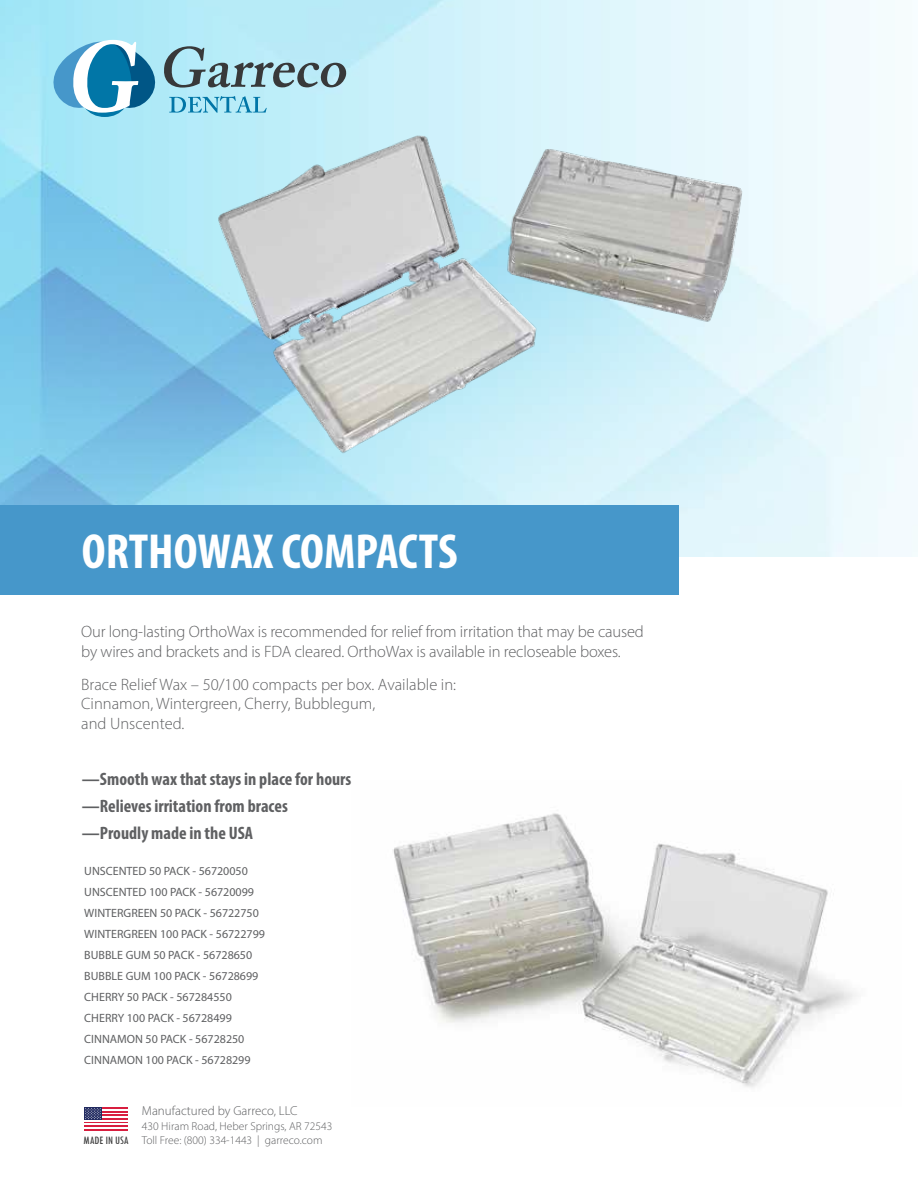
<style>
.page{position:relative;width:918px;height:1188px;background:#fff}
.page>*{position:absolute;margin:0;border:0;box-sizing:border-box;transform-origin:0 0}
.t1{font:700 condensed 49.5px "Myriad Pro";color:#fff}
.t2{font:700 condensed 18px/27px "Myriad Pro";color:#5f6062}
.t3{font:300 16.5px/19.5px "Myriad Pro";letter-spacing:-.01em;color:#5f6062}
.t4{font:300 12.9px "Myriad Pro";color:#5e5f61}
.t5{font:12px/21px "Myriad Pro";color:#5f6062}
.t6{font:condensed 11.85px "Tw Cen";color:#3a3a3a}
.t7{font:300 11.55px/14.4px "Myriad Pro";color:#5e5f61}
</style>
<div class="page">
<img style="left:393px;top:813px;width:464px;height:275px">
<img style="left:0;top:0;width:918px;height:556px">
<svg style="left:49px;top:34px;width:298px;height:83px;background:#8fcce2"></svg>
<div style="left:1px;top:505px;width:678px;height:90px;background:#4697ca"></div>
<hr style="left:84px;top:1107px;width:44px;height:2px;background:#d81e3f">
<hr style="left:84px;top:1111px;width:44px;height:2px;background:#d81e3f">
<hr style="left:84px;top:1115px;width:44px;height:1px;background:#d81e3f">
<hr style="left:84px;top:1118px;width:44px;height:2px;background:#d81e3f">
<hr style="left:84px;top:1122px;width:44px;height:1px;background:#d81e3f">
<hr style="left:84px;top:1125px;width:44px;height:2px;background:#d81e3f">
<hr style="left:84px;top:1129px;width:44px;height:2px;background:#d81e3f">
<div style="left:84px;top:1107px;width:18px;height:13px;background:#222b61"></div>
<svg style="left:85px;top:1108px;width:16px;height:11px"></svg>
<img style="left:135px;top:56px;width:704px;height:443px">
<h1 class="t1" style="left:82px;top:520px;width:377px">ORTHOWAX COMPACTS</h1>
<p class="t3" style="left:81px;top:622px;width:564px">Our long-lasting OrthoWax is recommended for relief from irritation that may be caused by wires and brackets and is FDA cleared. OrthoWax is available in recloseable boxes.</p>
<p class="t3" style="left:81px;top:675px;width:376px">Brace Relief Wax – 50/100 compacts per box. Available in:<br>Cinnamon, Wintergreen, Cherry, Bubblegum,<br>and Unscented.</p>
<p class="t2" style="left:82px;top:765px;width:271px">—Smooth wax that stays in place for hours —Relieves irritation from braces —Proudly made in the USA</p>
<p class="t5" style="left:84px;top:860px;width:182px">UNSCENTED 50 PACK - 56720050<br>UNSCENTED 100 PACK - 56720099<br>WINTERGREEN 50 PACK - 56722750<br>WINTERGREEN 100 PACK - 56722799<br>BUBBLE GUM 50 PACK - 56728650<br>BUBBLE GUM 100 PACK - 56728699<br>CHERRY 50 PACK - 567284550<br>CHERRY 100 PACK - 56728499<br>CINNAMON 50 PACK - 56728250<br>CINNAMON 100 PACK - 56728299</p>
<p class="t6" style="left:84px;top:1133px;width:47px">MADE IN USA</p>
<p class="t4" style="left:142px;top:1103px;width:157px">Manufactured by Garreco, LLC</p>
<p class="t7" style="left:142px;top:1119px;width:192px">430 Hiram Road, Heber Springs, AR 72543<br>Toll Free: (800) 334-1443 | garreco.com</p>
</div>
